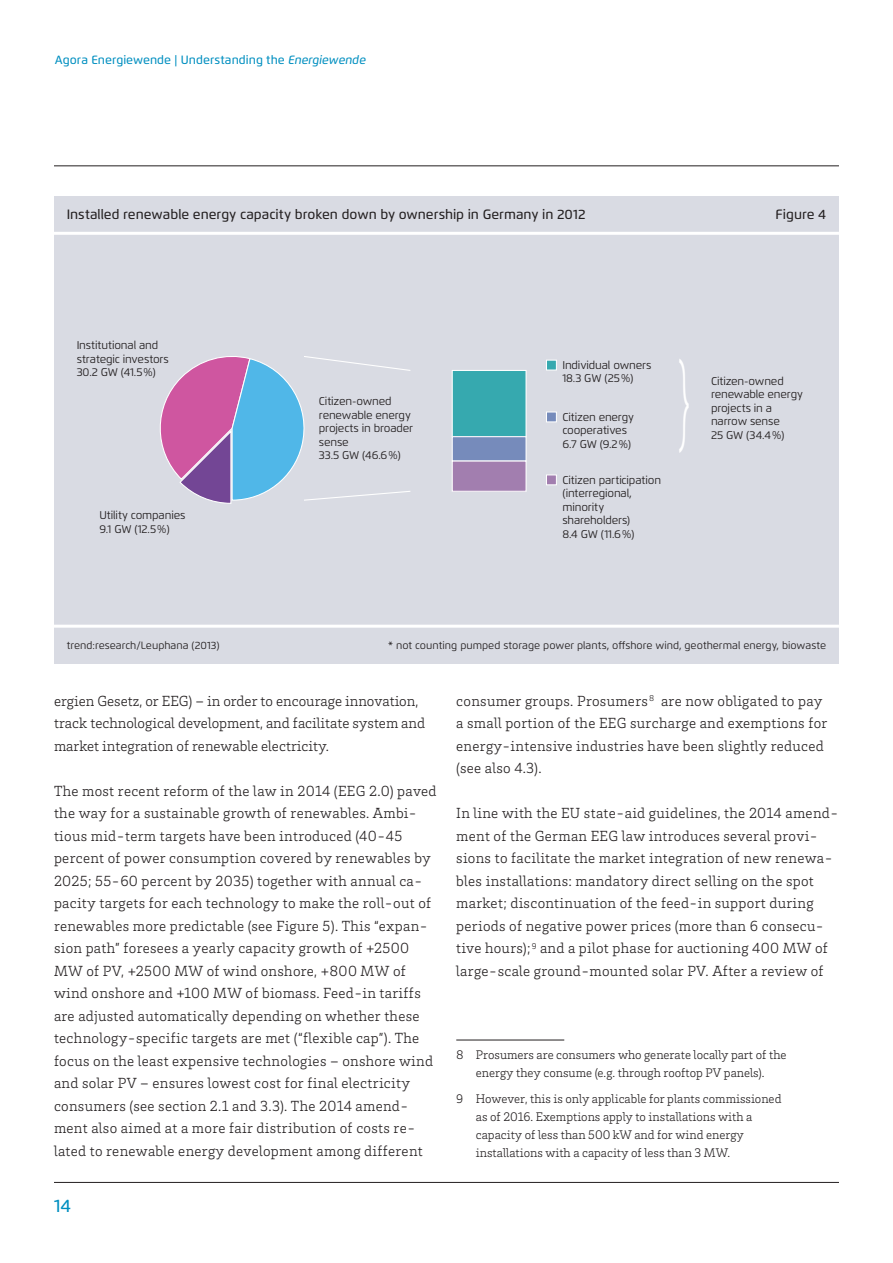
<style>
.page{position:relative;width:893px;height:1263px;background:#fff}
.page>*{position:absolute;margin:0;border:0;box-sizing:border-box;transform-origin:0 0}
.t1{font:100 108px "Flexo";color:#fff;scale:.42 1}
.t2{font:500 18px "Flexo";color:#008fc0}
.t3{font:300 15px/22.5px "Brix Slab";letter-spacing:.02em;color:#231f20}
.t4{font:300 15px/22.5px "Brix Slab";color:#231f20}
.t5{font:500 13.5px "Flexo";color:#231f20}
.t6{font:300 12.75px/18px "Brix Slab";color:#231f20;text-align:center}
.t7{font:500 12px "Flexo";letter-spacing:.005em;color:#008fc0}
.t8{font:11.25px/13.5px "Flexo";letter-spacing:-.015em;color:#231f20}
.t9{font:10.5px "Flexo";color:#231f20}
.s1{font-style:italic}
</style>
<div class="page">
<hr style="left:54px;top:1182px;width:785px;height:1px;background:#231f20">
<hr style="left:54px;top:166px;width:785px;height:1px;background:#231f20">
<hr style="left:456px;top:1040px;width:108px;height:1px;background:#231f20">
<div style="left:54px;top:196px;width:785px;height:467px;background:#d9dbe3"></div>
<svg style="left:160px;top:356px;width:367px;height:148px"></svg>
<hr style="left:54px;top:232px;width:785px;height:3px;background:#fff">
<hr style="left:54px;top:625px;width:785px;height:3px;background:#fff">
<div style="left:546px;top:360px;width:11px;height:10px;background:#36a9af;border:1px solid #fff"></div>
<div style="left:546px;top:412px;width:11px;height:10px;background:#768bbb;border:1px solid #fff"></div>
<div style="left:546px;top:475px;width:11px;height:10px;background:#a27eaf;border:1px solid #fff"></div>
<p class="t7" style="left:55px;top:53px;width:313px">Agora Energiewende | Understanding the <span class="s1">Energiewende</span></p>
<p class="t5" style="left:67px;top:206px;width:520px">Installed renewable energy capacity broken down by ownership in Germany in 2012</p>
<p class="t5" style="left:776px;top:206px;width:52px">Figure 4</p>
<p class="t8" style="left:77px;top:338px;width:94px">Institutional and strategic investors<br>30.2 GW (41.5 %)</p>
<p class="t8" style="left:99px;top:509px;width:87px">Utility companies<br>9.1 GW (12.5 %)</p>
<p class="t8" style="left:319px;top:395px;width:96px">Citizen-owned renewable energy projects in broader sense<br>33.5 GW (46.6 %)</p>
<p class="t8" style="left:562px;top:358px;width:90px">Individual owners<br>18.3 GW (25 %)</p>
<p class="t8" style="left:562px;top:410px;width:73px">Citizen energy cooperatives<br>6.7 GW (9.2 %)</p>
<p class="t8" style="left:562px;top:473px;width:100px">Citizen participation (interregional, minority shareholders)<br>8.4 GW (11.6 %)</p>
<h1 class="t1" style="left:678px;top:333px;width:32px">}</h1>
<p class="t8" style="left:711px;top:374px;width:93px">Citizen-owned renewable energy projects in a narrow sense<br>25 GW (34.4 %)</p>
<p class="t9" style="left:67px;top:639px;width:154px">trend:research/Leuphana (2013)</p>
<p class="t9" style="left:388px;top:639px;width:439px">* not counting pumped storage power plants, offshore wind, geothermal energy, biowaste</p>
<p class="t4" style="left:54px;top:689px;width:373px">ergien Gesetz, or EEG) – in order to encourage innovation, track technological development, and facilitate system and market integration of renewable electricity.</p>
<p class="t3" style="left:54px;top:779px;width:384px">The most recent reform of the law in 2014 (EEG 2.0) paved the way for a sustainable growth of renewables. Ambi&shy;tious mid-term targets have been introduced (40-45 percent of power consumption covered by renewables by 2025; 55-60 percent by 2035) together with annual ca&shy;pacity targets for each technology to make the roll-out of renewables more predictable (see Figure 5). This “expan&shy;sion path” foresees a yearly capacity growth of +2500<br>MW of PV, +2500 MW of wind onshore, +800 MW of wind onshore and +100 MW of biomass. Feed-in tariffs are adjusted automatically depending on whether these technology-specific targets are met (“flexible cap”). The focus on the least expensive technologies – onshore wind and solar PV – ensures lowest cost for final electricity consumers (see section 2.1 and 3.3). The 2014 amend&shy;ment also aimed at a more fair distribution of costs re&shy;lated to renewable energy development among different</p>
<p class="t2" style="left:54px;top:1195px;width:19px">14</p>
<p class="t3" style="left:456px;top:689px;width:373px">consumer groups. Prosumers<sup>8</sup> are now obligated to pay a small portion of the EEG surcharge and exemptions for energy-intensive industries have been slightly reduced (see also 4.3).</p>
<p class="t3" style="left:456px;top:801px;width:384px">In line with the EU state-aid guidelines, the 2014 amend&shy;ment of the German EEG law introduces several provi&shy;sions to facilitate the market integration of new renewa&shy;bles installations: mandatory direct selling on the spot market; discontinuation of the feed-in support during periods of negative power prices (more than 6 consecu&shy;tive hours);<sup>9</sup> and a pilot phase for auctioning 400 MW of large-scale ground-mounted solar PV. After a review of</p>
<p class="t6" style="left:456px;top:1045px;width:332px">8 Prosumers are consumers who generate locally part of the energy they consume (e.g. through rooftop PV panels).</p>
<p class="t6" style="left:476px;top:1089px;width:307px;text-align:left;text-indent:-20px">9 However, this is only applicable for plants commissioned as of 2016. Exemptions apply to installations with a capacity of less than 500 kW and for wind energy installations with a capacity of less than 3 MW.</p>
</div>
